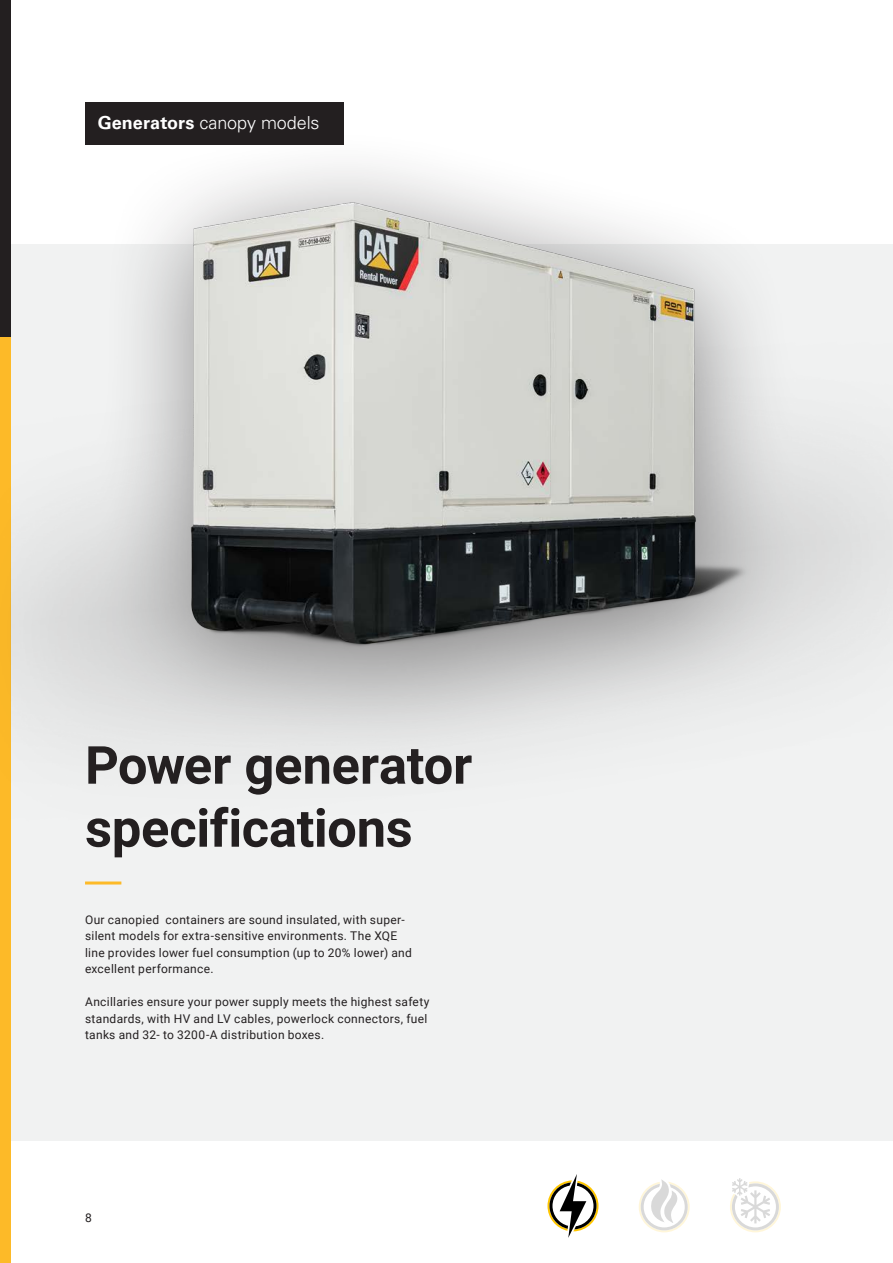
<style>
.page{position:relative;width:893px;height:1263px;background:#fff}
.page>*{position:absolute;margin:0;border:0;box-sizing:border-box;transform-origin:0 0}
.Text{font:700 52.5px/63px "Roboto";letter-spacing:-.005em;color:#231f20}
.Text-2{font:300 18px "Univers";letter-spacing:-.005em;color:#fff}
.Text-3{font:12px/16.5px "Roboto";letter-spacing:.025em;color:#231f20}
.s1{font-weight:700}
</style>
<div class="page">
<div style="left:0;top:244px;width:893px;height:896px;background:#f1f2f2"></div>
<div style="left:0;top:0;width:11px;height:1263px;background:#fdba28"></div>
<div style="left:0;top:0;width:11px;height:337px;background:#231f20"></div>
<div style="left:85px;top:102px;width:259px;height:42px;background:#231f20"></div>
<hr style="left:85px;top:881px;width:36px;height:3px;background:#fdba28">
<div style="left:0;top:126px;width:893px;height:737px;background:#231f20;opacity:.5"></div>
<img style="left:11px;top:139px;width:882px;height:689px">
<svg style="left:547px;top:1174px;width:51px;height:64px"></svg>
<svg style="left:639px;top:1179px;width:51px;height:53px"></svg>
<svg style="left:730px;top:1178px;width:51px;height:54px"></svg>
<p class="Text-2" style="left:98px;top:111px;width:223px"><span class="s1">Generators</span> canopy models</p>
<p class="Text" style="left:85px;top:731px;width:389px">Power generator specifications</p>
<p class="Text-3" style="left:85px;top:911px;width:328px">Our canopied containers are sound insulated, with super&shy;silent models for extra-sensitive environments. The XQE line provides lower fuel consumption (up to 20% lower) and excellent performance.</p>
<p class="Text-3" style="left:85px;top:993px;width:346px">Ancillaries ensure your power supply meets the highest safety standards, with HV and LV cables, powerlock connectors, fuel tanks and 32- to 3200-A distribution boxes.</p>
<p class="Text-3" style="left:85px;top:1209px;width:8px">8</p>
</div>
